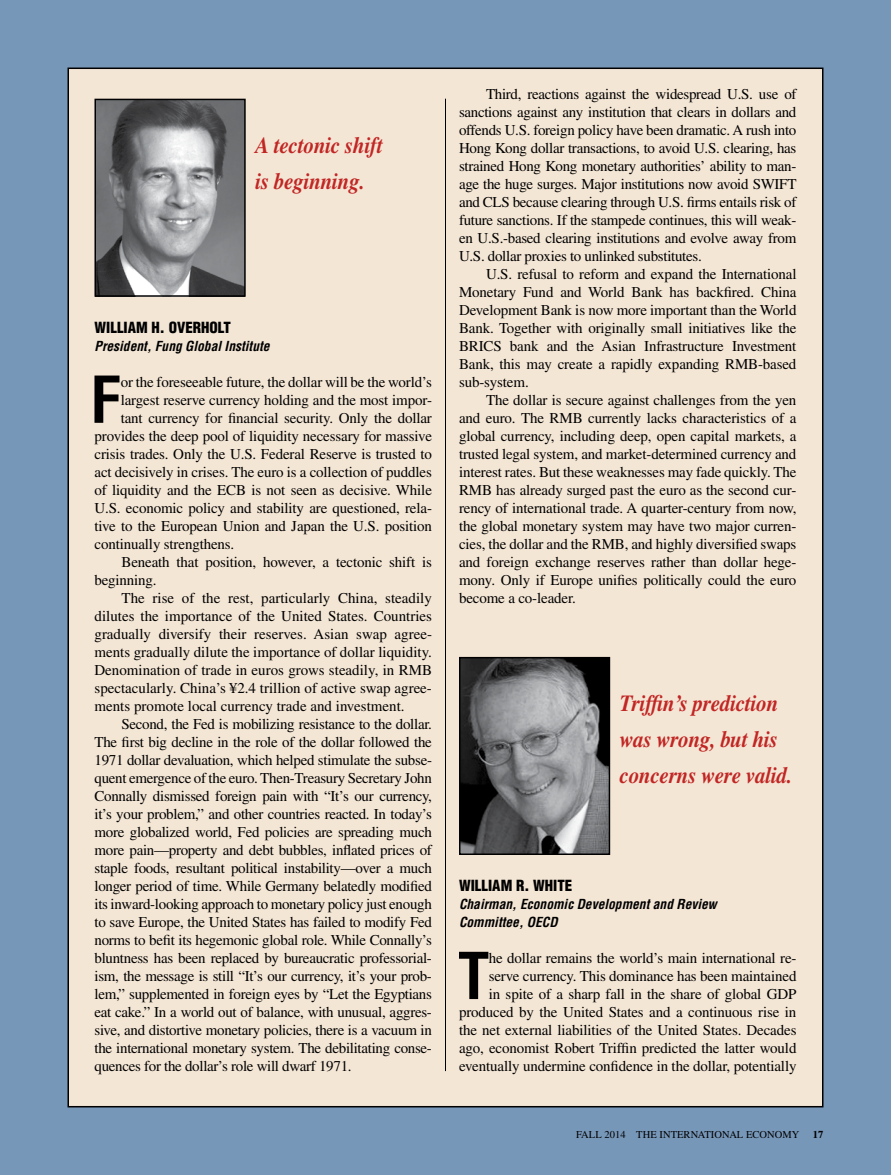
<style>
.page{position:relative;width:891px;height:1175px;background:#fff}
.page>*{position:absolute;margin:0;border:0;box-sizing:border-box;transform-origin:0 0}
.t1{font:700 condensed 63px "Helvetica LT Std";color:#000}
.t2{font:italic 700 23.1px/36px "Times LT Std";letter-spacing:-.01em;color:#c12624;scale:.91 1}
.t3{font:15px/18px "Times LT Std";letter-spacing:-.01em;color:#000;text-align:justify}
.t4{font:900 condensed 15px "Helvetica LT Std";color:#000}
.t5{font:italic 700 condensed 13.5px/18px "Helvetica LT Std";color:#000}
.t6{font:10.5px "Times LT Std";letter-spacing:.005em;color:#000}
.t7{font:700 10.5px "Times LT Std";color:#000}
</style>
<div class="page">
<div style="left:0;top:0;width:891px;height:1174px;background:#7797b9"></div>
<div style="left:68px;top:68px;width:755px;height:1038px;background:#f4e6d5"></div>
<hr style="left:445px;top:99px;width:1px;height:972px;background:#000">
<img style="left:97px;top:102px;width:146px;height:192px">
<div style="left:94px;top:99px;width:152px;height:198px;border:2px solid #000"></div>
<img style="left:462px;top:660px;width:145px;height:192px">
<div style="left:459px;top:657px;width:151px;height:198px;border:2px solid #000"></div>
<h2 class="t2" style="left:255px;top:127px;width:142px">A tectonic shift is beginning.</h2>
<p class="t4" style="left:94px;top:318px;width:135px">WILLIAM H. OVERHOLT</p>
<p class="t5" style="left:94px;top:337px;width:177px">President, Fung Global Institute</p>
<h1 class="t1" style="left:90px;top:360px;width:27px">F</h1>
<p class="t3" style="left:121px;top:373px;width:313px">or the foreseeable future, the dollar will be the world’s</p>
<p class="t3" style="left:121px;top:391px;width:313px">largest reserve currency holding and the most impor-</p>
<p class="t3" style="left:121px;top:409px;width:313px">tant currency for financial security. Only the dollar</p>
<p class="t3" style="left:95px;top:427px;width:339px">provides the deep pool of liquidity necessary for massive</p>
<p class="t3" style="left:95px;top:445px;width:339px">crisis trades. Only the U.S. Federal Reserve is trusted to</p>
<p class="t3" style="left:95px;top:463px;width:339px">act decisively in crises. The euro is a collection of puddles</p>
<p class="t3" style="left:95px;top:481px;width:339px">of liquidity and the ECB is not seen as decisive. While</p>
<p class="t3" style="left:95px;top:499px;width:339px">U.S. economic policy and stability are questioned, rela-</p>
<p class="t3" style="left:95px;top:517px;width:339px">tive to the European Union and Japan the U.S. position</p>
<p class="t3" style="left:95px;top:535px;width:141px">continually strengthens.</p>
<p class="t3" style="left:122px;top:553px;width:312px">Beneath that position, however, a tectonic shift is</p>
<p class="t3" style="left:95px;top:571px;width:64px">beginning.</p>
<p class="t3" style="left:122px;top:589px;width:312px">The rise of the rest, particularly China, steadily</p>
<p class="t3" style="left:95px;top:607px;width:339px">dilutes the importance of the United States. Countries</p>
<p class="t3" style="left:95px;top:625px;width:339px">gradually diversify their reserves. Asian swap agree-</p>
<p class="t3" style="left:95px;top:643px;width:339px">ments gradually dilute the importance of dollar liquidity.</p>
<p class="t3" style="left:95px;top:661px;width:339px">Denomination of trade in euros grows steadily, in RMB</p>
<p class="t3" style="left:95px;top:679px;width:339px">spectacularly. China’s ¥2.4 trillion of active swap agree-</p>
<p class="t3" style="left:95px;top:697px;width:312px">ments promote local currency trade and investment.</p>
<p class="t3" style="left:122px;top:715px;width:312px">Second, the Fed is mobilizing resistance to the dollar.</p>
<p class="t3" style="left:95px;top:733px;width:339px">The first big decline in the role of the dollar followed the</p>
<p class="t3" style="left:95px;top:751px;width:339px">1971 dollar devaluation, which helped stimulate the subse-</p>
<p class="t3" style="left:95px;top:769px;width:339px">quent emergence of the euro. Then-Treasury Secretary John</p>
<p class="t3" style="left:95px;top:787px;width:339px">Connally dismissed foreign pain with “It’s our currency,</p>
<p class="t3" style="left:95px;top:805px;width:339px">it’s your problem,” and other countries reacted. In today’s</p>
<p class="t3" style="left:95px;top:823px;width:339px">more globalized world, Fed policies are spreading much</p>
<p class="t3" style="left:95px;top:841px;width:339px">more pain—property and debt bubbles, inflated prices of</p>
<p class="t3" style="left:95px;top:859px;width:339px">staple foods, resultant political instability—over a much</p>
<p class="t3" style="left:95px;top:877px;width:339px">longer period of time. While Germany belatedly modified</p>
<p class="t3" style="left:95px;top:895px;width:339px">its inward-looking approach to monetary policy just enough</p>
<p class="t3" style="left:95px;top:913px;width:339px">to save Europe, the United States has failed to modify Fed</p>
<p class="t3" style="left:95px;top:931px;width:339px">norms to befit its hegemonic global role. While Connally’s</p>
<p class="t3" style="left:95px;top:949px;width:339px">bluntness has been replaced by bureaucratic professorial-</p>
<p class="t3" style="left:95px;top:967px;width:339px">ism, the message is still “It’s our currency, it’s your prob-</p>
<p class="t3" style="left:95px;top:985px;width:339px">lem,” supplemented in foreign eyes by “Let the Egyptians</p>
<p class="t3" style="left:95px;top:1003px;width:339px">eat cake.” In a world out of balance, with unusual, aggres-</p>
<p class="t3" style="left:95px;top:1021px;width:339px">sive, and distortive monetary policies, there is a vacuum in</p>
<p class="t3" style="left:95px;top:1039px;width:339px">the international monetary system. The debilitating conse-</p>
<p class="t3" style="left:95px;top:1057px;width:259px">quences for the dollar’s role will dwarf 1971.</p>
<p class="t3" style="left:459px;top:85px;width:339px;text-indent:27px">Third, reactions against the widespread U.S. use of sanctions against any institution that clears in dollars and offends U.S. foreign policy have been dramatic. A rush into Hong Kong dollar transactions, to avoid U.S. clearing, has strained Hong Kong monetary authorities’ ability to man&shy;age the huge surges. Major institutions now avoid SWIFT and CLS because clearing through U.S. firms entails risk of future sanctions. If the stampede continues, this will weak&shy;en U.S.-based clearing institutions and evolve away from U.S. dollar proxies to unlinked substitutes.</p>
<p class="t3" style="left:459px;top:265px;width:339px;text-indent:27px">U.S. refusal to reform and expand the International Monetary Fund and World Bank has backfired. China Development Bank is now more important than the World Bank. Together with originally small initiatives like the BRICS bank and the Asian Infrastructure Investment Bank, this may create a rapidly expanding RMB-based sub-system.</p>
<p class="t3" style="left:459px;top:391px;width:339px;text-indent:27px">The dollar is secure against challenges from the yen and euro. The RMB currently lacks characteristics of a global currency, including deep, open capital markets, a trusted legal system, and market-determined currency and interest rates. But these weaknesses may fade quickly. The RMB has already surged past the euro as the second cur&shy;rency of international trade. A quarter-century from now, the global monetary system may have two major curren&shy;cies, the dollar and the RMB, and highly diversified swaps and foreign exchange reserves rather than dollar hege&shy;mony. Only if Europe unifies politically could the euro become a co-leader.</p>
<h2 class="t2" style="left:620px;top:685px;width:191px">Triffin’s prediction was wrong, but his concerns were valid.</h2>
<p class="t4" style="left:459px;top:876px;width:8px">WILLI</p>
<p class="t4" style="left:492px;top:876px;width:80px">AM R. WHITE</p>
<p class="t5" style="left:459px;top:895px;width:259px">Chairman, Economic Development and Review<br>Committee, OECD</p>
<h1 class="t1" style="left:458px;top:936px;width:33px">T</h1>
<p class="t3" style="left:459px;top:949px;width:339px;text-align:right">he dollar remains the world’s main international re&shy;serve currency. This dominance has been maintained<br>in spite of a sharp fall in the share of global GDP produced by the United States and a continuous rise in the net external liabilities of the United States. Decades ago, economist Robert Triffin predicted the latter would eventually undermine confidence in the dollar, potentially</p>
<p class="t6" style="left:576px;top:1128px;width:225px">Fall 2014 The International Economy</p>
<p class="t7" style="left:813px;top:1128px;width:12px">17</p>
</div>
